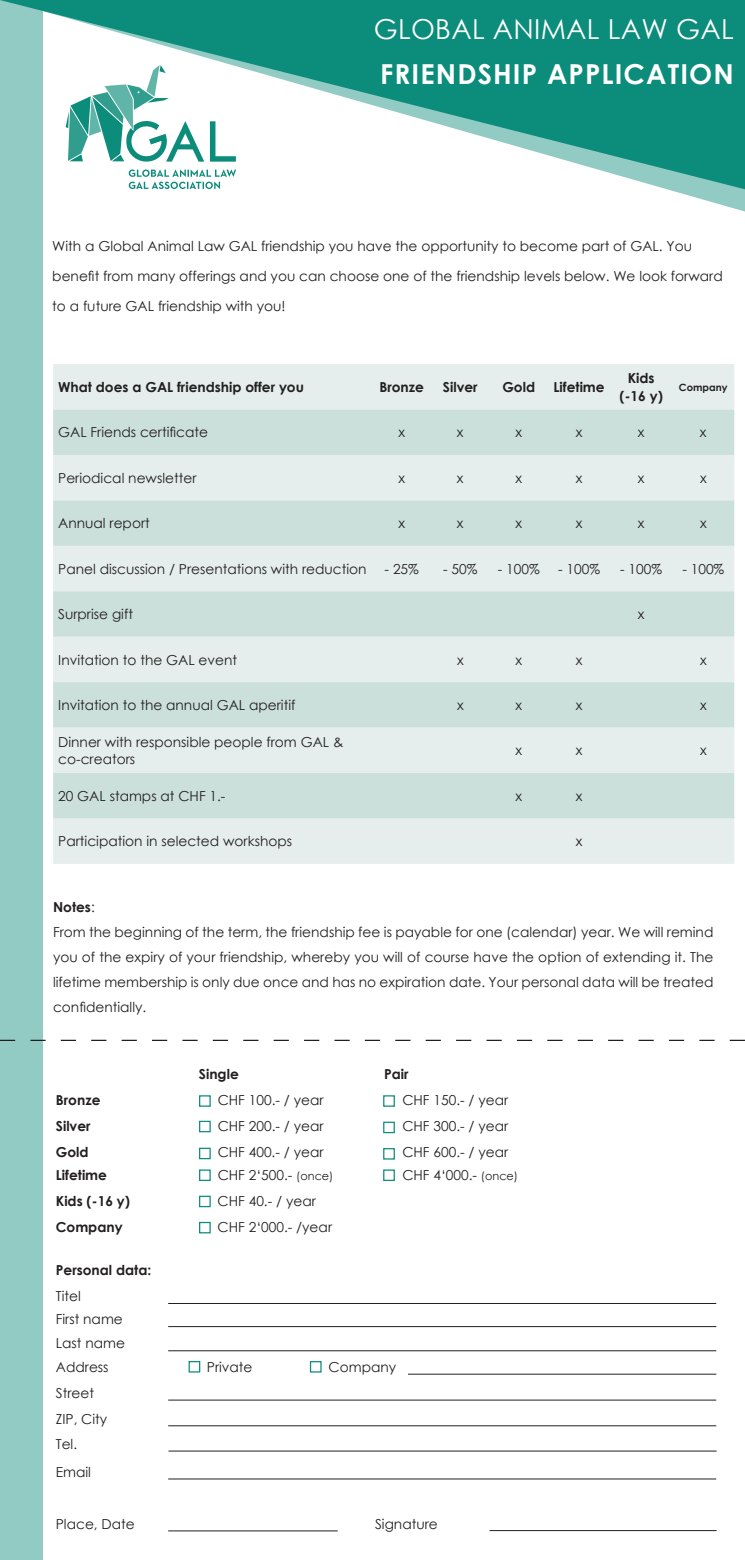
<style>
.page{position:relative;width:745px;height:1560px;background:#fff}
.page>*{position:absolute;margin:0;border:0;box-sizing:border-box;transform-origin:0 0}
.t1{font:700 27.5px "Century Gothic";letter-spacing:.04em;color:#fff}
.t2{font:27.5px "Century Gothic";letter-spacing:.01em;color:#fff}
.t3{font:13.75px/25px "Century Gothic";color:#231f20}
.t4{font:700 13.75px/17.5px "Century Gothic";color:#231f20;text-align:center}
.t5{font:700 10px "Century Gothic";color:#231f20}
.s1{font-weight:700}
.s2{font-size:11.25px}
</style>
<div class="page">
<div style="left:0;top:0;width:43px;height:1559px;background:#92cbc3"></div>
<svg style="left:666px;top:189px;width:78px;height:23px"></svg>
<svg style="left:0;top:0;width:744px;height:189px;fill:#0c8c7a"></svg>
<svg style="left:0;top:1039px;width:744px;height:1px"></svg>
<div style="left:53px;top:364px;width:680px;height:499px;background:#e5eeec"></div>
<svg style="left:53px;top:409px;width:680px;height:409px;background:#d7e6e2"></svg>
<div style="left:199px;top:1095px;width:11px;height:11px;background:#fff;border:1px solid #0c8c7a"></div>
<div style="left:199px;top:1120px;width:11px;height:12px;background:#fff;border:1px solid #0c8c7a"></div>
<div style="left:199px;top:1147px;width:11px;height:12px;background:#fff;border:1px solid #0c8c7a"></div>
<div style="left:199px;top:1169px;width:11px;height:11px;background:#fff;border:1px solid #0c8c7a"></div>
<div style="left:383px;top:1095px;width:11px;height:11px;background:#fff;border:1px solid #0c8c7a"></div>
<div style="left:383px;top:1121px;width:11px;height:12px;background:#fff;border:1px solid #0c8c7a"></div>
<div style="left:383px;top:1147px;width:11px;height:12px;background:#fff;border:1px solid #0c8c7a"></div>
<div style="left:383px;top:1169px;width:11px;height:11px;background:#fff;border:1px solid #0c8c7a"></div>
<div style="left:199px;top:1195px;width:11px;height:11px;background:#fff;border:1px solid #0c8c7a"></div>
<div style="left:199px;top:1221px;width:11px;height:12px;background:#fff;border:1px solid #0c8c7a"></div>
<div style="left:188px;top:1360px;width:12px;height:12px;background:#fff;border:1px solid #0c8c7a"></div>
<div style="left:310px;top:1360px;width:11px;height:12px;background:#fff;border:1px solid #0c8c7a"></div>
<hr style="left:168px;top:1302px;width:547px;height:1px;background:#231f20">
<hr style="left:168px;top:1326px;width:547px;height:1px;background:#231f20">
<hr style="left:168px;top:1399px;width:547px;height:1px;background:#231f20">
<hr style="left:168px;top:1425px;width:547px;height:1px;background:#231f20">
<hr style="left:168px;top:1450px;width:548px;height:1px;background:#231f20">
<hr style="left:168px;top:1350px;width:547px;height:1px;background:#231f20">
<hr style="left:168px;top:1478px;width:547px;height:1px;background:#231f20">
<hr style="left:168px;top:1530px;width:169px;height:1px;background:#231f20">
<hr style="left:489px;top:1529px;width:227px;height:1px;background:#231f20">
<hr style="left:407px;top:1373px;width:308px;height:1px;background:#231f20">
<svg style="left:66px;top:65px;width:170px;height:124px"></svg>
<h1 class="t2" style="left:373px;top:9px;width:361px">GLOBAL ANIMAL LAW GAL</h1>
<h1 class="t1" style="left:380px;top:53px;width:355px">FRIENDSHIP APPLICATION</h1>
<p class="t3" style="left:52px;top:230px;width:671px;line-height:30px">With a Global Animal Law GAL friendship you have the opportunity to become part of GAL. You benefit from many offerings and you can choose one of the friendship levels below. We look forward to a future GAL friendship with you!</p>
<p class="t4" style="left:58px;top:377px;width:247px">What does a GAL friendship offer you</p>
<p class="t4" style="left:379px;top:377px;width:46px">Bronze</p>
<p class="t4" style="left:442px;top:377px;width:36px">Silver</p>
<p class="t4" style="left:502px;top:377px;width:34px">Gold</p>
<p class="t4" style="left:553px;top:377px;width:53px">Lifetime</p>
<p class="t4" style="left:619px;top:369px;width:45px">Kids (-16 y)</p>
<p class="t5" style="left:678px;top:379px;width:50px">Company</p>
<p class="t3" style="left:58px;top:419px;width:151px">GAL Friends certificate</p>
<p class="t3" style="left:398px;top:419px;width:8px">x</p>
<p class="t3" style="left:456px;top:419px;width:8px">x</p>
<p class="t3" style="left:515px;top:419px;width:8px">x</p>
<p class="t3" style="left:575px;top:419px;width:8px">x</p>
<p class="t3" style="left:637px;top:419px;width:8px">x</p>
<p class="t3" style="left:699px;top:419px;width:8px">x</p>
<p class="t3" style="left:58px;top:465px;width:140px">Periodical newsletter</p>
<p class="t3" style="left:398px;top:465px;width:8px">x</p>
<p class="t3" style="left:456px;top:465px;width:8px">x</p>
<p class="t3" style="left:515px;top:465px;width:8px">x</p>
<p class="t3" style="left:575px;top:465px;width:8px">x</p>
<p class="t3" style="left:637px;top:465px;width:8px">x</p>
<p class="t3" style="left:699px;top:465px;width:8px">x</p>
<p class="t3" style="left:58px;top:510px;width:93px">Annual report</p>
<p class="t3" style="left:398px;top:510px;width:8px">x</p>
<p class="t3" style="left:456px;top:510px;width:8px">x</p>
<p class="t3" style="left:515px;top:510px;width:8px">x</p>
<p class="t3" style="left:575px;top:510px;width:8px">x</p>
<p class="t3" style="left:637px;top:510px;width:8px">x</p>
<p class="t3" style="left:699px;top:510px;width:8px">x</p>
<p class="t3" style="left:58px;top:556px;width:310px">Panel discussion / Presentations with reduction</p>
<p class="t3" style="left:384px;top:556px;width:36px">- 25%</p>
<p class="t3" style="left:443px;top:556px;width:36px">- 50%</p>
<p class="t3" style="left:497px;top:556px;width:43px">- 100%</p>
<p class="t3" style="left:558px;top:556px;width:43px">- 100%</p>
<p class="t3" style="left:620px;top:556px;width:43px">- 100%</p>
<p class="t3" style="left:682px;top:556px;width:43px">- 100%</p>
<p class="t3" style="left:58px;top:601px;width:76px">Surprise gift</p>
<p class="t3" style="left:637px;top:601px;width:8px">x</p>
<p class="t3" style="left:58px;top:646px;width:180px">Invitation to the GAL event</p>
<p class="t3" style="left:456px;top:646px;width:8px">x</p>
<p class="t3" style="left:515px;top:646px;width:8px">x</p>
<p class="t3" style="left:575px;top:646px;width:8px">x</p>
<p class="t3" style="left:699px;top:646px;width:8px">x</p>
<p class="t3" style="left:58px;top:692px;width:238px">Invitation to the annual GAL aperitif</p>
<p class="t3" style="left:456px;top:692px;width:8px">x</p>
<p class="t3" style="left:515px;top:692px;width:8px">x</p>
<p class="t3" style="left:575px;top:692px;width:8px">x</p>
<p class="t3" style="left:699px;top:692px;width:8px">x</p>
<p class="t3" style="left:58px;top:733px;width:286px;line-height:16.5px">Dinner with responsible people from GAL &amp; co-creators</p>
<p class="t3" style="left:515px;top:737px;width:8px">x</p>
<p class="t3" style="left:575px;top:737px;width:8px">x</p>
<p class="t3" style="left:699px;top:737px;width:8px">x</p>
<p class="t3" style="left:58px;top:783px;width:169px">20 GAL stamps at CHF 1.-</p>
<p class="t3" style="left:515px;top:783px;width:8px">x</p>
<p class="t3" style="left:575px;top:783px;width:8px">x</p>
<p class="t3" style="left:58px;top:828px;width:235px">Participation in selected workshops</p>
<p class="t3" style="left:575px;top:828px;width:8px">x</p>
<p class="t3" style="left:53px;top:894px;width:661px"><span class="s1">Notes</span>:<br>From the beginning of the term, the friendship fee is payable for one (calendar) year. We will remind you of the expiry of your friendship, whereby you will of course have the option of extending it. The lifetime membership is only due once and has no expiration date. Your personal data will be treated confidentially.</p>
<p class="t4" style="left:199px;top:1064px;width:41px">Single</p>
<p class="t4" style="left:384px;top:1064px;width:26px">Pair</p>
<p class="t4" style="left:56px;top:1090px;width:46px">Bronze</p>
<p class="t3" style="left:217px;top:1087px;width:107px">CHF 100.- / year</p>
<p class="t3" style="left:402px;top:1087px;width:107px">CHF 150.- / year</p>
<p class="t4" style="left:56px;top:1116px;width:36px">Silver</p>
<p class="t3" style="left:217px;top:1113px;width:107px">CHF 200.- / year</p>
<p class="t3" style="left:402px;top:1113px;width:107px">CHF 300.- / year</p>
<p class="t4" style="left:56px;top:1142px;width:34px">Gold</p>
<p class="t3" style="left:217px;top:1139px;width:107px">CHF 400.- / year</p>
<p class="t3" style="left:402px;top:1139px;width:107px">CHF 600.- / year</p>
<p class="t4" style="left:56px;top:1164px;width:53px">Lifetime</p>
<p class="t3" style="left:217px;top:1161px;width:117px">CHF 2‘500.- <span class="s2">(once)</span></p>
<p class="t3" style="left:402px;top:1161px;width:117px">CHF 4‘000.- <span class="s2">(once)</span></p>
<p class="t4" style="left:56px;top:1191px;width:76px">Kids (-16 y)</p>
<p class="t3" style="left:217px;top:1187px;width:100px">CHF 40.- / year</p>
<p class="t4" style="left:56px;top:1217px;width:68px">Company</p>
<p class="t3" style="left:217px;top:1214px;width:116px">CHF 2‘000.- /year</p>
<p class="t4" style="left:56px;top:1260px;width:97px">Personal data:</p>
<p class="t3" style="left:56px;top:1283px;width:71px;line-height:23.6px">Titel<br>First name<br>Last name<br>Address</p>
<p class="t3" style="left:207px;top:1353px;width:47px">Private</p>
<p class="t3" style="left:328px;top:1353px;width:69px">Company</p>
<p class="t3" style="left:56px;top:1379px;width:53px;line-height:25.9px">Street<br>ZIP, City<br>Tel.</p>
<p class="t3" style="left:56px;top:1458px;width:37px">Email</p>
<p class="t3" style="left:56px;top:1510px;width:80px">Place, Date</p>
<p class="t3" style="left:375px;top:1510px;width:64px">Signature</p>
</div>
